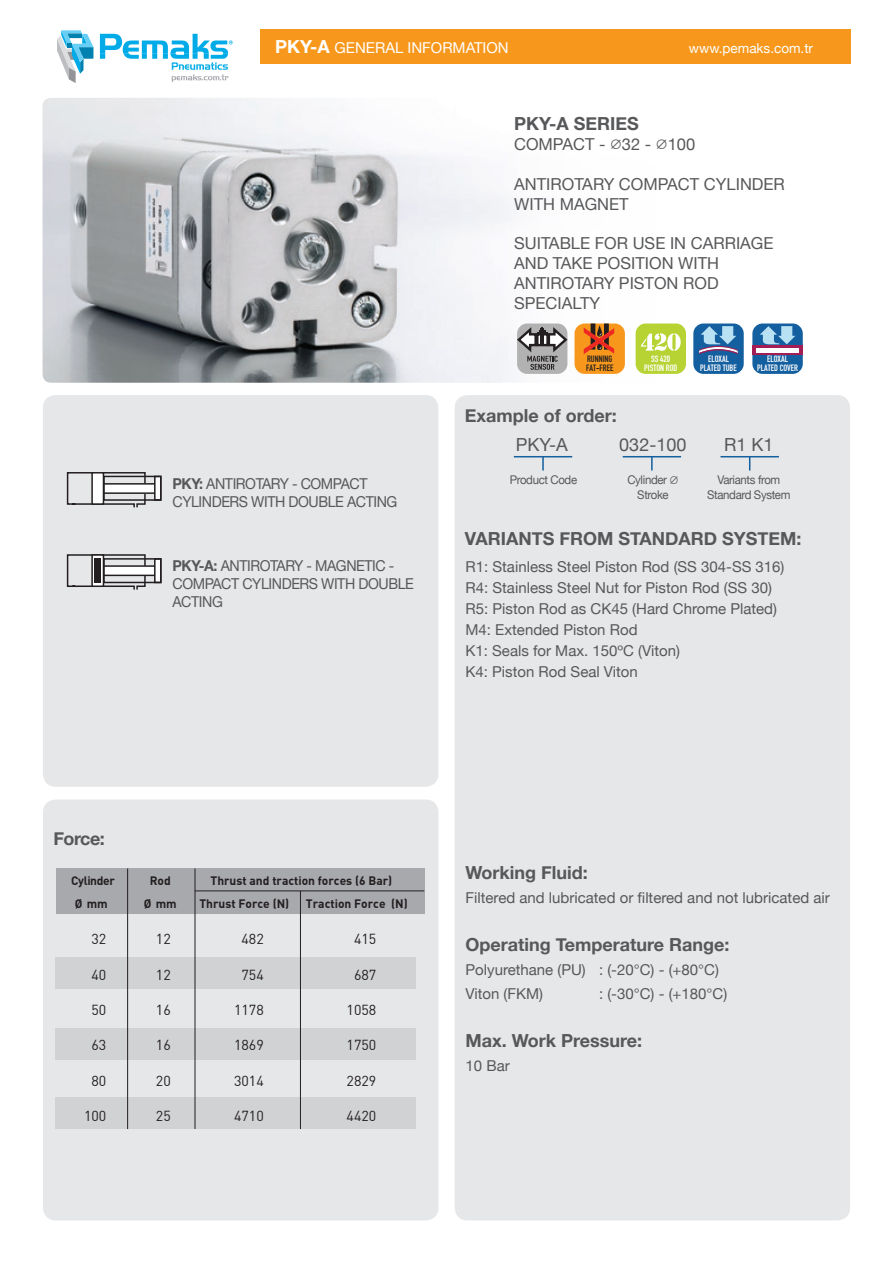
<style>
.page{position:relative;width:893px;height:1263px;background:#fff}
.page>*{position:absolute;margin:0;border:0;box-sizing:border-box;transform-origin:0 0}
.t1{font:700 18px "Helvetica Neue";color:#57585a}
.t2{font:18px "Helvetica Neue";color:#57585a}
.t3{font:16.5px/19.8px "Helvetica Neue";color:#57585a}
.t4{font:15px "Helvetica Neue";letter-spacing:-.03em;color:#57585a}
.t5{font:15px/18px "Helvetica Neue";letter-spacing:-.03em;color:#57585a;scale:.95 1}
.t6{font:15px "Helvetica Neue";color:#57585a}
.t7{font:15px "Helvetica Neue";color:#fff}
._6_li_tablo{font:14.25px "DINTR";color:#231f20}
.t8{font:13.5px "Helvetica Neue";color:#fff}
.çap_6_li{font:12px "DINTR Bold";color:#231f20}
.t9{font:12px "Helvetica Neue";letter-spacing:-.03em;color:#57585a;scale:.95 1}
.çap_6_li-2{font:12px "DINTR Bold";letter-spacing:-.03em;color:#231f20}
.t10{font:9px "DIN Engschrift TR Alternate";color:#fff}
.t11{font:9px "DIN Engschrift TR Alternate";color:#231f20}
.s1{font-weight:700;font-size:18px}
.s2{font-weight:700}
</style>
<div class="page">
<div style="left:260px;top:30px;width:590px;height:34px;background:#f7981d"></div>
<svg style="left:57px;top:30px;width:36px;height:53px"></svg>
<svg style="left:100px;top:34px;width:133px;height:48px"></svg>
<div style="left:43px;top:395px;width:395px;height:392px;background:#e6e7e9;border-radius:13px"></div>
<div style="left:101px;top:566px;width:59px;height:9px;background:#fff"></div>
<div style="left:100px;top:565px;width:61px;height:11px;border:2px solid #231f20"></div>
<div style="left:43px;top:799px;width:395px;height:421px;background:#e6e7e9;border-radius:13px"></div>
<img style="left:43px;top:98px;width:600px;height:285px">
<div style="left:455px;top:395px;width:395px;height:825px;background:#e6e7e9;border-radius:13px"></div>
<hr style="left:514px;top:456px;width:58px;height:1px;background:#135f9f">
<svg style="left:542px;top:457px;width:2px;height:13px"></svg>
<hr style="left:623px;top:456px;width:58px;height:1px;background:#135f9f">
<svg style="left:651px;top:457px;width:2px;height:13px"></svg>
<hr style="left:720px;top:456px;width:59px;height:1px;background:#135f9f">
<svg style="left:749px;top:457px;width:1px;height:13px"></svg>
<div style="left:56px;top:868px;width:368px;height:46px;background:#a8a9ad"></div>
<div style="left:55px;top:957px;width:361px;height:31px;background:#d1d2d4"></div>
<hr style="left:195px;top:891px;width:229px;height:1px;background:#231f20">
<div style="left:55px;top:1028px;width:361px;height:32px;background:#d1d2d4"></div>
<div style="left:55px;top:1097px;width:361px;height:32px;background:#d1d2d4"></div>
<hr style="left:127px;top:868px;width:1px;height:261px;background:#231f20">
<hr style="left:195px;top:868px;width:1px;height:261px;background:#231f20">
<hr style="left:300px;top:891px;width:1px;height:238px;background:#231f20">
<svg style="left:66px;top:554px;width:80px;height:36px"></svg>
<div style="left:92px;top:555px;width:11px;height:31px;background:#fff"></div>
<div style="left:91px;top:554px;width:13px;height:33px;border:2px solid #231f20"></div>
<div style="left:94px;top:558px;width:7px;height:25px;background:#231f20"></div>
<svg style="left:66px;top:472px;width:80px;height:36px"></svg>
<div style="left:101px;top:484px;width:59px;height:9px;background:#fff"></div>
<div style="left:100px;top:483px;width:61px;height:11px;border:2px solid #231f20"></div>
<div style="left:92px;top:473px;width:11px;height:31px;background:#fff"></div>
<div style="left:91px;top:472px;width:13px;height:33px;border:2px solid #231f20"></div>
<div style="left:155px;top:476px;width:6px;height:24px;background:#fff"></div>
<div style="left:154px;top:476px;width:8px;height:25px;border:2px solid #231f20"></div>
<div style="left:155px;top:559px;width:6px;height:23px;background:#fff"></div>
<div style="left:154px;top:558px;width:8px;height:25px;border:2px solid #231f20"></div>
<div style="left:103px;top:476px;width:59px;height:25px;border:2px solid #231f20"></div>
<div style="left:103px;top:558px;width:59px;height:25px;border:2px solid #231f20"></div>
<div style="left:517px;top:323px;width:50px;height:51px;background:#b2b2b2;border-radius:10px"></div>
<svg style="left:515px;top:324px;width:54px;height:46px"></svg>
<div style="left:574px;top:323px;width:51px;height:51px;background:#f7981d;border-radius:10px"></div>
<div style="left:604px;top:323px;width:5px;height:27px;background:#231f20"></div>
<svg style="left:584px;top:325px;width:30px;height:29px"></svg>
<div style="left:693px;top:323px;width:51px;height:51px;background:#135f9f;border-radius:10px"></div>
<svg style="left:699px;top:326px;width:39px;height:29px"></svg>
<div style="left:752px;top:323px;width:51px;height:51px;background:#135f9f;border-radius:10px"></div>
<svg style="left:760px;top:326px;width:35px;height:18px"></svg>
<svg style="left:752px;top:345px;width:51px;height:10px"></svg>
<hr style="left:756px;top:348px;width:43px;height:4px;background:#fff">
<div style="left:636px;top:323px;width:50px;height:51px;background:#b6d333;border-radius:10px"></div>
<svg style="left:641px;top:333px;width:40px;height:18px"></svg>
<p class="t7" style="left:275px;top:39px;width:70px"><span class="s1">PKY-A</span> GENERAL</p>
<p class="t7" style="left:408px;top:39px;width:10px">INFORMATION</p>
<p class="t8" style="left:689px;top:40px;width:126px">www.pemaks.com.tr</p>
<p class="t1" style="left:514px;top:113px;width:126px">PKY-A Series</p>
<p class="t3" style="left:514px;top:134px;width:183px">Compact - ∅32 - ∅100</p>
<p class="t3" style="left:514px;top:174px;width:272px">Antirotary Compact Cylinder with Magnet</p>
<p class="t3" style="left:514px;top:233px;width:261px">Suitable for use in carriage and take position with antirotary piston rod<br>spec ialty</p>
<p class="t5" style="left:172px;top:475px;width:238px"><span class="s2">PKY:</span> Antirotary - Compact<br>Cylinders with Double Acting</p>
<p class="t5" style="left:172px;top:557px;width:256px"><span class="s2">PKY-A:</span> Antirotary - Magnetic -<br>Compact Cylinders with Double<br>Acting</p>
<p class="t11" style="left:587px;top:354px;width:27px">RUNNING</p>
<p class="t11" style="left:586px;top:363px;width:29px">FAT-FREE</p>
<p class="t1" style="left:465px;top:404px;width:153px">Example of order:</p>
<p class="t10" style="left:651px;top:354px;width:21px">SS 420</p>
<p class="t10" style="left:644px;top:363px;width:35px">PISTON ROD</p>
<p class="t10" style="left:708px;top:354px;width:22px">ELOXAL</p>
<p class="t10" style="left:700px;top:363px;width:38px">PLATED TUBE</p>
<p class="t10" style="left:767px;top:354px;width:22px">ELOXAL</p>
<p class="t10" style="left:757px;top:363px;width:42px">PLATED COVER</p>
<p class="t2" style="left:509px;top:434px;width:12px">PKY</p>
<p class="t2" style="left:549px;top:434px;width:14px">-A</p>
<p class="t2" style="left:619px;top:434px;width:93px">032-100 R</p>
<p class="t2" style="left:736px;top:434px;width:39px">1 K1</p>
<p class="t9" style="left:509px;top:473px;width:73px">Product Code</p>
<p class="t9" style="left:627px;top:473px;width:55px">Cylinder ∅</p>
<p class="t9" style="left:717px;top:473px;width:68px">Variants from</p>
<p class="t9" style="left:637px;top:487px;width:35px">Stroke</p>
<p class="t9" style="left:707px;top:487px;width:89px">Standard System</p>
<p class="t1" style="left:465px;top:527px;width:23px">VARIANTS</p>
<p class="t1" style="left:559px;top:527px;width:26px">FROM</p>
<p class="t1" style="left:618px;top:527px;width:14px">STANDARD</p>
<p class="t1" style="left:722px;top:527px;width:14px">SYSTEM</p>
<p class="t1" style="left:796px;top:527px;width:7px">:</p>
<p class="t6" style="left:466px;top:557px;width:320px">R1: Stainless Steel Piston Rod (SS 304-SS 316)</p>
<p class="t6" style="left:466px;top:578px;width:308px">R4: Stainless Steel Nut for Piston Rod (SS 30)</p>
<p class="t4" style="left:466px;top:599px;width:313px">R5: Piston Rod as CK45 (H ard Chrome Plated)</p>
<p class="t4" style="left:466px;top:620px;width:173px">M4: Extended Piston Rod</p>
<p class="t6" style="left:466px;top:641px;width:216px">K1: Seals for M ax. 150ºC (Viton)</p>
<p class="t4" style="left:466px;top:662px;width:174px">K4: Piston Rod Seal Viton</p>
<p class="t1" style="left:54px;top:828px;width:53px">Force:</p>
<p class="çap_6_li-2" style="left:71px;top:873px;width:45px">Cylinder</p>
<p class="çap_6_li" style="left:150px;top:873px;width:23px">Rod</p>
<p class="çap_6_li" style="left:210px;top:873px;width:183px">Thrust and traction forces (6 Bar)</p>
<p class="çap_6_li" style="left:75px;top:895px;width:34px">Ø mm</p>
<p class="çap_6_li" style="left:144px;top:895px;width:34px">Ø mm</p>
<p class="çap_6_li" style="left:199px;top:895px;width:91px">Thrust Force (N)</p>
<p class="çap_6_li" style="left:306px;top:895px;width:103px">Traction Force (N)</p>
<p class="_6_li_tablo" style="left:91px;top:930px;width:16px">32</p>
<p class="_6_li_tablo" style="left:156px;top:930px;width:16px">12</p>
<p class="_6_li_tablo" style="left:242px;top:930px;width:24px">482</p>
<p class="_6_li_tablo" style="left:354px;top:930px;width:24px">415</p>
<p class="_6_li_tablo" style="left:91px;top:965px;width:16px">40</p>
<p class="_6_li_tablo" style="left:156px;top:965px;width:16px">12</p>
<p class="_6_li_tablo" style="left:242px;top:965px;width:24px">754</p>
<p class="_6_li_tablo" style="left:354px;top:965px;width:24px">687</p>
<p class="_6_li_tablo" style="left:91px;top:1001px;width:16px">50</p>
<p class="_6_li_tablo" style="left:156px;top:1001px;width:16px">16</p>
<p class="_6_li_tablo" style="left:234px;top:1001px;width:31px">1178</p>
<p class="_6_li_tablo" style="left:347px;top:1001px;width:31px">1058</p>
<p class="_6_li_tablo" style="left:91px;top:1036px;width:16px">63</p>
<p class="_6_li_tablo" style="left:156px;top:1036px;width:16px">16</p>
<p class="_6_li_tablo" style="left:234px;top:1036px;width:31px">1869</p>
<p class="_6_li_tablo" style="left:347px;top:1036px;width:31px">1750</p>
<p class="_6_li_tablo" style="left:91px;top:1071px;width:16px">80</p>
<p class="_6_li_tablo" style="left:156px;top:1071px;width:16px">20</p>
<p class="_6_li_tablo" style="left:234px;top:1071px;width:31px">3014</p>
<p class="_6_li_tablo" style="left:347px;top:1071px;width:31px">2829</p>
<p class="_6_li_tablo" style="left:84px;top:1107px;width:24px">100</p>
<p class="_6_li_tablo" style="left:156px;top:1107px;width:16px">25</p>
<p class="_6_li_tablo" style="left:234px;top:1107px;width:31px">4710</p>
<p class="_6_li_tablo" style="left:347px;top:1107px;width:31px">4420</p>
<p class="t1" style="left:466px;top:862px;width:124px">Working Fluid:</p>
<p class="t4" style="left:466px;top:889px;width:366px">Filtered and lubricated or filtered and not lubricated air</p>
<p class="t1" style="left:466px;top:934px;width:265px">Operating Temperature Range:</p>
<p class="t4" style="left:466px;top:961px;width:255px">Polyurethane (PU) : (-20°C) - (+80°C)</p>
<p class="t4" style="left:466px;top:985px;width:53px">Viton (FKM</p>
<p class="t4" style="left:539px;top:985px;width:5px">)</p>
<p class="t4" style="left:599px;top:985px;width:130px">: (-30°C) - (+180°C)</p>
<p class="t1" style="left:466px;top:1030px;width:178px">Max. Work Pressure:</p>
<p class="t4" style="left:466px;top:1057px;width:46px">10 Bar</p>
</div>
